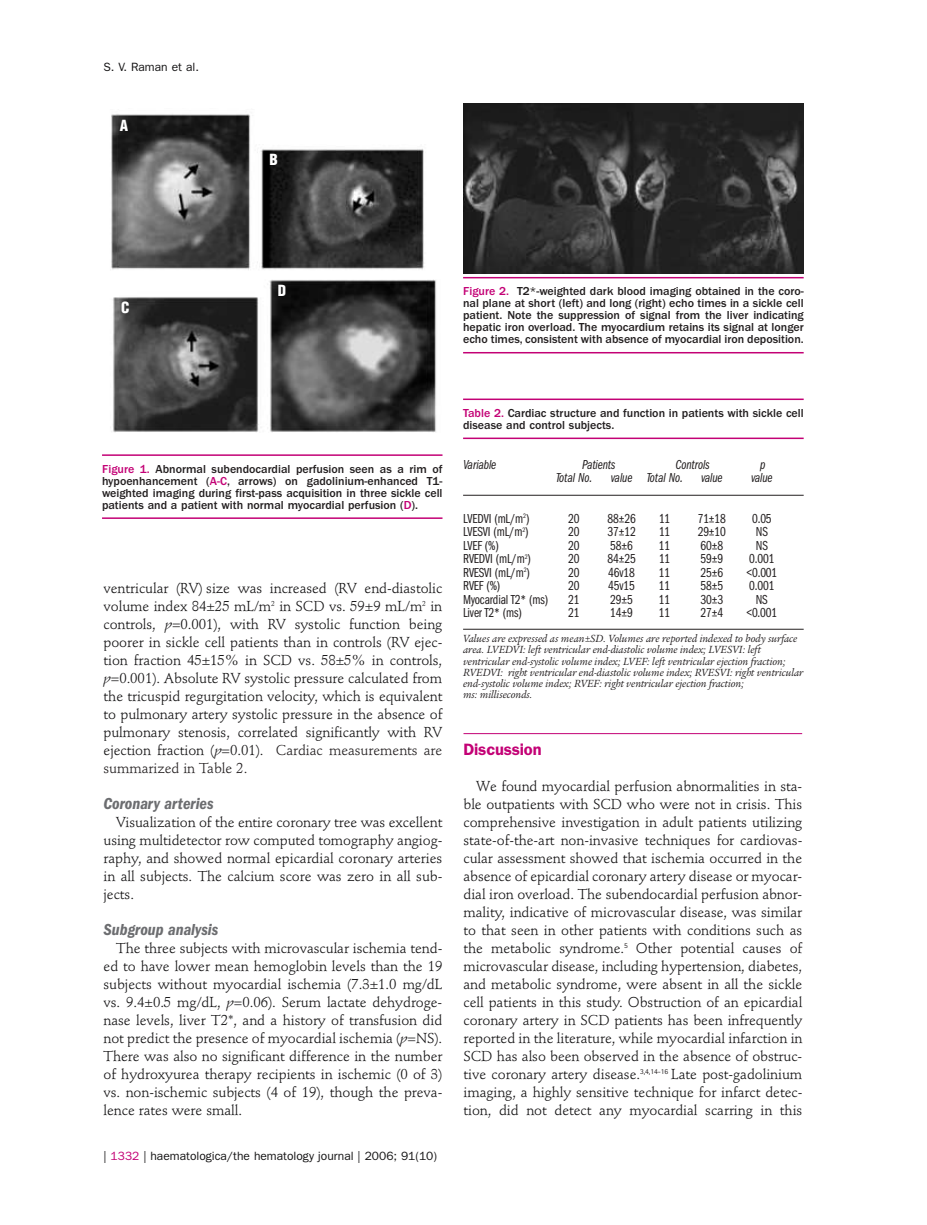
<style>
.page{position:relative;width:927px;height:1225px;background:#fff}
.page>*{position:absolute;margin:0;border:0;box-sizing:border-box;transform-origin:0 0}
.t1{font:italic 600 condensed 16.5px "Franklin Gothic";color:#6c6d70}
.t2{font:600 16.5px "Franklin Gothic";letter-spacing:-.01em;color:#c30175}
.t3{font:900 condensed 15px "Helvetica";color:#fff}
.t4{font:14.25px/18px "Stempel Schneidler";letter-spacing:-.005em;color:#141314;text-align:justify}
.t5{font:13.5px "Franklin Gothic Book Cmpr";letter-spacing:-.01em;color:#231f20}
.t6{font:13.5px "Franklin Gothic Book Cmpr Ital";letter-spacing:-.01em;color:#231f20}
.t7{font:500 12px/12px "Franklin Gothic";color:#231f20;text-align:justify}
.t8{font:12px "Franklin Gothic";color:#141314}
.t9{font:italic 11.25px/11.2px "Legacy Serif";color:#231f20}
.s1{color:#c30175}
.s2{font-style:italic}
.s3{color:#231f20}
</style>
<div class="page">
<hr style="left:463px;top:733px;width:339px;height:1px;background:#c30175">
<img style="left:111px;top:114px;width:325px;height:318px">
<hr style="left:102px;top:454px;width:340px;height:2px;background:#c30175">
<hr style="left:102px;top:517px;width:340px;height:2px;background:#c30175">
<img style="left:463px;top:103px;width:341px;height:170px">
<hr style="left:463px;top:277px;width:341px;height:1px;background:#c30175">
<hr style="left:463px;top:352px;width:341px;height:1px;background:#c30175">
<hr style="left:463px;top:398px;width:341px;height:2px;background:#c30175">
<hr style="left:463px;top:437px;width:341px;height:2px;background:#c30175">
<hr style="left:463px;top:495px;width:341px;height:1px;background:#231f20">
<hr style="left:463px;top:629px;width:341px;height:1px;background:#231f20">
<p class="t8" style="left:104px;top:63px;width:97px">S. V. Raman et al.</p>
<p class="t3" style="left:120px;top:120px;width:10px">A</p>
<p class="t3" style="left:269px;top:154px;width:10px">B</p>
<p class="t3" style="left:121px;top:301px;width:10px">C</p>
<p class="t3" style="left:278px;top:285px;width:10px">D</p>
<p class="t7" style="left:463px;top:286px;width:342px"><span class="s1">Figure 2.</span> T2*-weighted dark blood imaging obtained in the coro&shy;nal plane at short (left) and long (right) echo times in a sickle cell patient. Note the suppression of signal from the liver indicating hepatic iron overload. The myocardium retains its signal at longer echo times, consistent with absence of myocardial iron deposition.</p>
<p class="t7" style="left:102px;top:464px;width:342px"><span class="s1">Figure 1.</span> Abnormal subendocardial perfusion seen as a rim of hypoenhancement (<span class="s1">A-C</span>, arrows) on gadolinium-enhanced T1- weighted imaging during first-pass acquisition in three sickle cell patients and a patient with normal myocardial perfusion (<span class="s1">D</span>).</p>
<p class="t4" style="left:104px;top:581px;width:340px">ventricular (RV) size was increased (RV end-diastolic volume index 84±25 mL/m<sup>2</sup> in SCD vs. 59±9 mL/m<sup>2</sup> in controls, <span class="s2">p</span>=0.001), with RV systolic function being poorer in sickle cell patients than in controls (RV ejec&shy;tion fraction 45±15% in SCD vs. 58±5% in controls, <span class="s2">p</span>=0.001). Absolute RV systolic pressure calculated from the tricuspid regurgitation velocity, which is equivalent to pulmonary artery systolic pressure in the absence of pulmonary stenosis, correlated significantly with RV ejection fraction (<span class="s2">p</span>=0.01). <span class="s3">Cardiac measurements are summarized in Table 2.</span></p>
<p class="t1" style="left:104px;top:797px;width:112px">Coronary arteries</p>
<p class="t4" style="left:104px;top:815px;width:340px;text-indent:13px">Visualization of the entire coronary tree was excellent using multidetector row computed tomography angiog&shy;raphy, and showed normal epicardial coronary arteries in all subjects. The calcium score was zero in all sub&shy;jects.</p>
<p class="t1" style="left:104px;top:923px;width:116px">Subgroup analysis</p>
<p class="t4" style="left:104px;top:941px;width:340px;text-indent:13px">The three subjects with microvascular ischemia tend&shy;ed to have lower mean hemoglobin levels than the 19 subjects without myocardial ischemia (7.3±1.0 mg/dL vs. 9.4±0.5 mg/dL, <span class="s2">p</span>=0.06). Serum lactate dehydroge&shy;nase levels, liver T2*, and a history of transfusion did not predict the presence of myocardial ischemia (<span class="s2">p</span>=NS).<br>There was also no significant difference in the number of hydroxyurea therapy recipients in ischemic (0 of 3) vs. non-ischemic subjects (4 of 19), though the preva&shy;lence rates were small.</p>
<p class="t8" style="left:104px;top:1151px;width:335px">| <span class="s1">1332</span> | haematologica/the hematology journal | 2006; 91(10)</p>
<p class="t7" style="left:463px;top:408px;width:342px"><span class="s1">Table 2.</span> Cardiac structure and function in patients with sickle cell disease and control subjects.</p>
<p class="t6" style="left:463px;top:460px;width:35px">Variable</p>
<p class="t6" style="left:582px;top:460px;width:35px">Patients</p>
<p class="t6" style="left:676px;top:460px;width:36px">Controls</p>
<p class="t6" style="left:760px;top:460px;width:7px">p</p>
<p class="t6" style="left:556px;top:473px;width:38px">Total No.</p>
<p class="t6" style="left:611px;top:473px;width:74px">value Total No.</p>
<p class="t6" style="left:701px;top:473px;width:23px">value</p>
<p class="t6" style="left:751px;top:473px;width:23px">value</p>
<p class="t5" style="left:463px;top:514px;width:68px">LVEDVI (mL/m<sup>2</sup>)</p>
<p class="t5" style="left:568px;top:514px;width:13px">20</p>
<p class="t5" style="left:607px;top:514px;width:30px">88±26</p>
<p class="t5" style="left:659px;top:514px;width:13px">11</p>
<p class="t5" style="left:698px;top:514px;width:30px">71±18</p>
<p class="t5" style="left:752px;top:514px;width:21px">0.05</p>
<p class="t5" style="left:463px;top:527px;width:67px">LVESVI (mL/m<sup>2</sup>)</p>
<p class="t5" style="left:568px;top:527px;width:13px">20</p>
<p class="t5" style="left:607px;top:527px;width:30px">37±12</p>
<p class="t5" style="left:659px;top:527px;width:13px">11</p>
<p class="t5" style="left:698px;top:527px;width:30px">29±10</p>
<p class="t5" style="left:756px;top:527px;width:14px">NS</p>
<p class="t5" style="left:463px;top:541px;width:37px">LVEF (%)</p>
<p class="t5" style="left:568px;top:541px;width:13px">20</p>
<p class="t5" style="left:610px;top:541px;width:24px">58±6</p>
<p class="t5" style="left:659px;top:541px;width:13px">11</p>
<p class="t5" style="left:700px;top:541px;width:24px">60±8</p>
<p class="t5" style="left:756px;top:541px;width:14px">NS</p>
<p class="t5" style="left:463px;top:554px;width:69px">RVEDVI (mL/m<sup>2</sup>)</p>
<p class="t5" style="left:568px;top:554px;width:13px">20</p>
<p class="t5" style="left:607px;top:554px;width:30px">84±25</p>
<p class="t5" style="left:659px;top:554px;width:13px">11</p>
<p class="t5" style="left:700px;top:554px;width:24px">59±9</p>
<p class="t5" style="left:749px;top:554px;width:27px">0.001</p>
<p class="t5" style="left:463px;top:568px;width:68px">RVESVI (mL/m<sup>2</sup>)</p>
<p class="t5" style="left:568px;top:568px;width:13px">20</p>
<p class="t5" style="left:608px;top:568px;width:28px">46v18</p>
<p class="t5" style="left:659px;top:568px;width:13px">11</p>
<p class="t5" style="left:700px;top:568px;width:24px">25±6</p>
<p class="t5" style="left:746px;top:568px;width:32px">&lt;0.001</p>
<p class="t5" style="left:463px;top:581px;width:39px">RVEF (%)</p>
<p class="t5" style="left:568px;top:581px;width:13px">20</p>
<p class="t5" style="left:608px;top:581px;width:28px">45v15</p>
<p class="t5" style="left:659px;top:581px;width:13px">11</p>
<p class="t5" style="left:700px;top:581px;width:24px">58±5</p>
<p class="t5" style="left:749px;top:581px;width:27px">0.001</p>
<p class="t5" style="left:463px;top:595px;width:87px">Myocardial T2* (ms)</p>
<p class="t5" style="left:568px;top:595px;width:13px">21</p>
<p class="t5" style="left:610px;top:595px;width:24px">29±5</p>
<p class="t5" style="left:659px;top:595px;width:13px">11</p>
<p class="t5" style="left:700px;top:595px;width:24px">30±3</p>
<p class="t5" style="left:756px;top:595px;width:14px">NS</p>
<p class="t5" style="left:463px;top:608px;width:60px">Liver T2* (ms)</p>
<p class="t5" style="left:568px;top:608px;width:13px">21</p>
<p class="t5" style="left:610px;top:608px;width:24px">14±9</p>
<p class="t5" style="left:659px;top:608px;width:13px">11</p>
<p class="t5" style="left:700px;top:608px;width:24px">27±4</p>
<p class="t5" style="left:746px;top:608px;width:32px">&lt;0.001</p>
<p class="t9" style="left:463px;top:634px;width:342px">Values are expressed as mean±SD. Volumes are reported indexed to body surface area. LVEDVI: left ventricular end-diastolic volume index; LVESVI: left ventricular end-systolic volume index; LVEF: left ventricular ejection fraction; RVEDVI: right ventricular end-diastolic volume index; RVESVI: right ventricular end-systolic volume index; RVEF: right ventricular ejection fraction;<br>ms: milliseconds.</p>
<p class="t2" style="left:463px;top:744px;width:80px">Discussion</p>
<p class="t4" style="left:463px;top:779px;width:340px;text-indent:13px">We found myocardial perfusion abnormalities in sta&shy;ble outpatients with SCD who were not in crisis. This comprehensive investigation in adult patients utilizing state-of-the-art non-invasive techniques for cardiovas&shy;cular assessment showed that ischemia occurred in the absence of epicardial coronary artery disease or myocar&shy;dial iron overload. The subendocardial perfusion abnor&shy;mality, indicative of microvascular disease, was similar to that seen in other patients with conditions such as the metabolic syndrome.<sup>5</sup> Other potential causes of microvascular disease, including hypertension, diabetes, and metabolic syndrome, were absent in all the sickle cell patients in this study. Obstruction of an epicardial coronary artery in SCD patients has been infrequently reported in the literature, while myocardial infarction in SCD has also been observed in the absence of obstruc&shy;tive coronary artery disease.<sup>3,4,14-16</sup> Late post-gadolinium imaging, a highly sensitive technique for infarct detec&shy;tion, did not detect any myocardial scarring in this</p>
</div>
